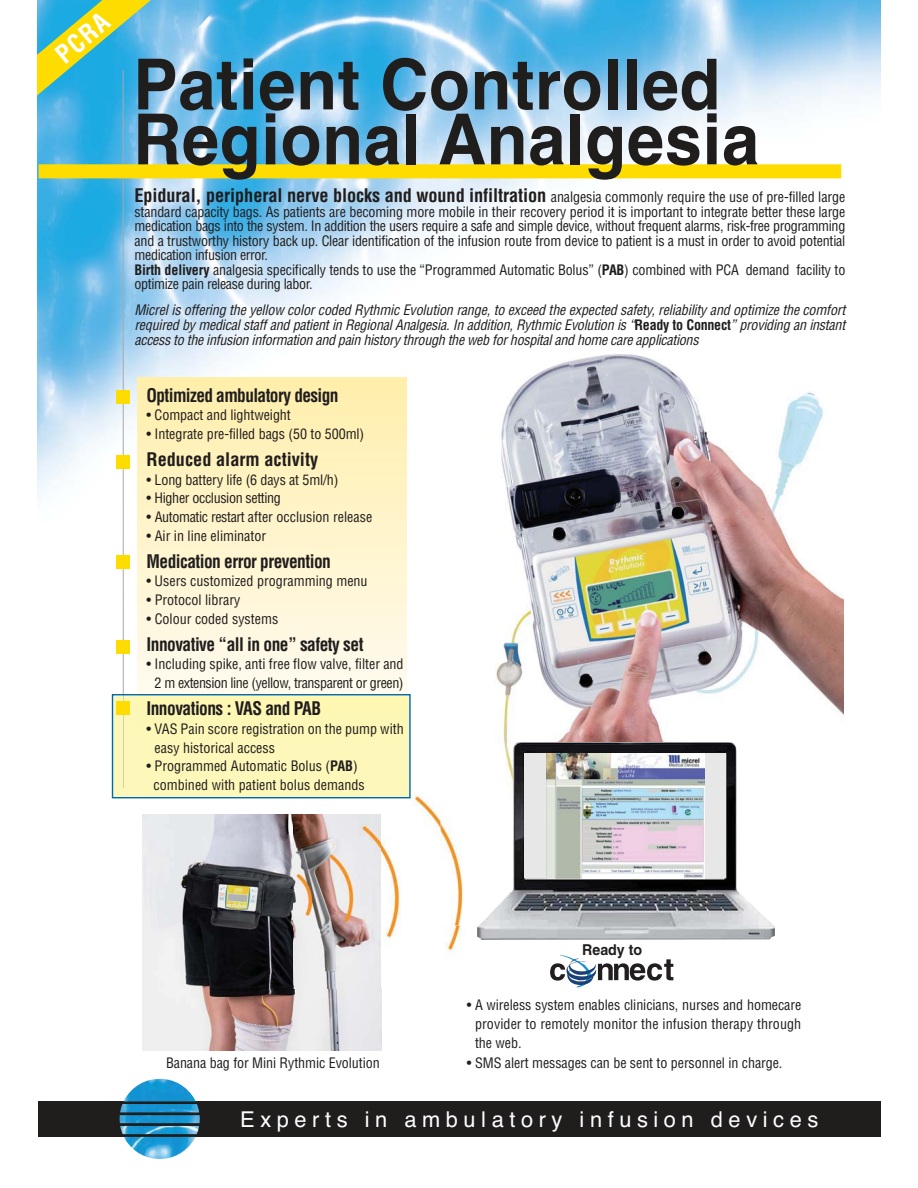
<style>
.page{position:relative;width:918px;height:1188px;background:#fff}
.page>*{position:absolute;margin:0;border:0;box-sizing:border-box;transform-origin:0 0}
.t1{font:70.5px/54.9px "Helvetica Bold TT";letter-spacing:.01em;color:#201d1d;scale:.95 1}
.t2{font:700 condensed 25.2px "Helvetica";color:#fff}
.t3{font:21.75px "Helvetica";letter-spacing:.255em;color:#fff}
.t4{font:700 condensed 18.3px "Helvetica";letter-spacing:-.03em;color:#201d1d;scale:.95 1}
.t5{font:700 condensed 18.3px "Helvetica";letter-spacing:-.005em;color:#201d1d}
.t6{font:700 condensed 18.3px "Helvetica";color:#201d1d}
.t7{font:700 15px "Helvetica";color:#201d1d;scale:.95 1}
.t8{font:condensed 14.1px/14.5px "Helvetica";letter-spacing:-.01em;color:#201d1d}
.t9{font:italic condensed 14.1px/15.5px "Helvetica";letter-spacing:-.015em;color:#201d1d;text-align:justify}
.s1{font-weight:400;font-size:14.1px}
.s2{font-weight:700}
.s3{font-weight:700;font-style:normal}
</style>
<div class="page">
<img style="left:143px;top:814px;width:238px;height:237px">
<img style="left:38px;top:0;width:842px;height:566px">
<div style="left:38px;top:1102px;width:842px;height:35px;background:#201d1d"></div>
<img style="left:120px;top:1078px;width:80px;height:81px">
<img style="left:441px;top:326px;width:402px;height:416px">
<svg style="left:38px;top:0;width:124px;height:113px;background:#6ebba9"></svg>
<hr style="left:123px;top:70px;width:1px;height:718px;background:#a8a9ac">
<div style="left:39px;top:164px;width:802px;height:14px;background:#fedc00"></div>
<img style="left:485px;top:742px;width:290px;height:198px">
<div style="left:525px;top:754px;width:201px;height:124px;background:#e7e7e7"></div>
<img style="left:546px;top:754px;width:159px;height:124px">
<img style="left:293px;top:795px;width:174px;height:156px">
<img style="left:293px;top:814px;width:88px;height:174px">
<img style="left:441px;top:795px;width:26px;height:130px">
<svg style="left:480px;top:920px;width:5px;height:5px"></svg>
<img style="left:477px;top:925px;width:8px;height:15px">
<svg style="left:550px;top:955px;width:123px;height:32px"></svg>
<svg style="left:137px;top:378px;width:270px;height:316px;background:#fef4cc"></svg>
<div style="left:114px;top:696px;width:295px;height:100px;background:#fdf7ba"></div>
<hr style="left:123px;top:695px;width:1px;height:93px;background:#c7c292">
<div style="left:293px;top:774px;width:116px;height:22px;background:#fdf7ba"></div>
<div style="left:137px;top:696px;width:270px;height:53px;background:#fdf7b6"></div>
<div style="left:112px;top:694px;width:299px;height:104px;border:1px solid #0068ac"></div>
<div style="left:117px;top:556px;width:13px;height:13px;background:#fedc00"></div>
<div style="left:117px;top:641px;width:13px;height:13px;background:#fedc00"></div>
<div style="left:117px;top:702px;width:13px;height:13px;background:#fedc00"></div>
<div style="left:117px;top:390px;width:13px;height:13px;background:#fedc00"></div>
<div style="left:117px;top:455px;width:13px;height:14px;background:#fedc00"></div>
<h2 class="t2" style="left:53px;top:50px;width:63px;rotate:-40deg">PCRA</h2>
<h1 class="t1" style="left:133px;top:64px;width:661px">Patient Controlled<br>Regional Analgesia</h1>
<p class="t5" style="left:134px;top:188px;width:712px">Epidural, peripheral nerve blocks and wound infiltration <span class="s1">analgesia commonly require the use of pre-filled large</span></p>
<p class="t8" style="left:134px;top:205px;width:712px">standard capacity bags. As patients are becoming more mobile in their recovery period it is important to integrate better these large medication bags into the system. In addition the users require a safe and simple device, without frequent alarms, risk-free programming and a trustworthy history back up. Clear identification of the infusion route from device to patient is a must in order to avoid potential medication infusion error.<br><span class="s2">Birth delivery</span> analgesia specifically tends to use the “Programmed Automatic Bolus” (<span class="s2">PAB</span>) combined with PCA demand facility to optimize pain release during labor.</p>
<p class="t9" style="left:134px;top:303px;width:715px">Micrelis offering the yellow colorcoded Rythmic Evolution range,to exceed the expected safety,reliability and optimize the comfort required by medicalstaffand patientin RegionalAnalgesia.In addition,Rythmic Evolution is “<span class="s3">R e a d y t o C o n n e c t</span> ”providing an instant access to the infusion information and pain history through the web forhospitaland home care applications</p>
<p class="t4" style="left:147px;top:388px;width:204px">Optimized ambulatory design</p>
<p class="t8" style="left:147px;top:409px;width:146px">• Compact and lightweight</p>
<p class="t8" style="left:147px;top:428px;width:219px">• Integrate pre-filled bags (50 to 500ml)</p>
<p class="t6" style="left:147px;top:452px;width:173px">Reduced alarm activity</p>
<p class="t8" style="left:147px;top:474px;width:194px">• Long battery life (6 days at 5ml/h)</p>
<p class="t8" style="left:147px;top:492px;width:136px">• Higher occlusion setting</p>
<p class="t8" style="left:147px;top:511px;width:227px">• Automatic restart after occlusion release</p>
<p class="t8" style="left:147px;top:529px;width:121px">• Air in line eliminator</p>
<p class="t4" style="left:147px;top:554px;width:196px">Medication error prevention</p>
<p class="t8" style="left:147px;top:575px;width:223px">• Users customized programming menu</p>
<p class="t8" style="left:147px;top:594px;width:96px">• Protocol library</p>
<p class="t8" style="left:147px;top:612px;width:133px">• Colour coded systems</p>
<p class="t4" style="left:147px;top:637px;width:230px">Innovative “all in one” safety set</p>
<p class="t8" style="left:147px;top:656px;width:259px;line-height:18.6px;text-align:center">• Including spike, anti free flow valve, filter and<br>2 m extension line (yellow, transparent or green)</p>
<p class="t4" style="left:147px;top:702px;width:185px">Innovations : VAS and PAB</p>
<p class="t8" style="left:155px;top:721px;width:251px;line-height:18.6px;text-indent:-8px">• VAS Pain score registration on the pump with easy historical access</p>
<p class="t8" style="left:147px;top:758px;width:220px;line-height:18.6px;text-align:center">• Programmed Automatic Bolus (<span class="s2">PAB</span>) combined with patient bolus demands</p>
<p class="t8" style="left:166px;top:1057px;width:215px">Banana bag for Mini Rythmic Evolution</p>
<p class="t7" style="left:582px;top:944px;width:65px">Ready to</p>
<p class="t8" style="left:475px;top:996px;width:328px;line-height:19.4px;text-align:justify;text-indent:-8px">• A wireless system enables clinicians, nurses and homecare provider to remotely monitor the infusion therapy through the web.</p>
<p class="t8" style="left:467px;top:1056px;width:317px">• SMS alert messages can be sent to personnel in charge.</p>
<h3 class="t3" style="left:240px;top:1111px;width:580px">Experts in ambulatory infusion devices</h3>
</div>
